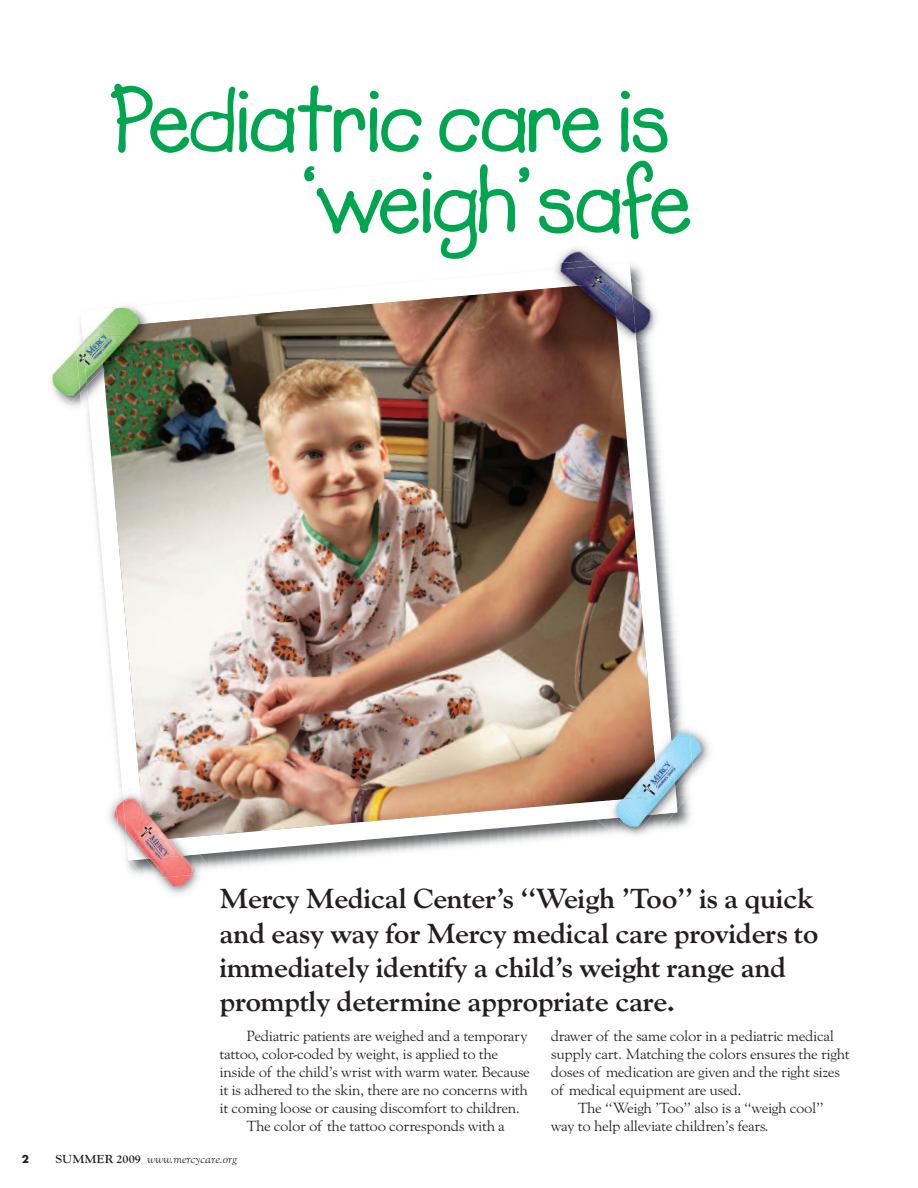
<style>
.page{position:relative;width:918px;height:1188px;background:#fff}
.page>*{position:absolute;margin:0;border:0;box-sizing:border-box;transform-origin:0 0}
.t1{font:700 93px/81px "Lemonade ICG";letter-spacing:-.04em;color:#00a54f;text-align:right}
.t2{font:700 28.5px/34.2px "Goudy";letter-spacing:-.02em;color:#231f20}
.t3{font:15px "Goudy Old Style";letter-spacing:-.025em;color:#231f20}
.t4{font:italic 12px "Goudy Old Style";color:#231f20}
.t5{font:700 10.5px "Futura";color:#231f20}
.s1{font-family:"Goudy";font-weight:700;font-style:normal}
</style>
<div class="page">
<img style="left:87px;top:336px;width:600px;height:534px">
<img style="left:80px;top:393px;width:9px;height:25px">
<img style="left:87px;top:386px;width:19px;height:25px">
<img style="left:103px;top:336px;width:56px;height:57px">
<img style="left:47px;top:349px;width:33px;height:54px">
<img style="left:76px;top:349px;width:11px;height:44px">
<img style="left:83px;top:336px;width:20px;height:50px">
<img style="left:101px;top:336px;width:32px;height:32px">
<img style="left:657px;top:336px;width:20px;height:23px">
<img style="left:636px;top:336px;width:21px;height:32px">
<img style="left:618px;top:336px;width:20px;height:23px">
<svg style="left:610px;top:336px;width:8px;height:7px"></svg>
<img style="left:618px;top:838px;width:38px;height:17px">
<img style="left:677px;top:767px;width:17px;height:42px">
<img style="left:670px;top:704px;width:17px;height:21px">
<img style="left:597px;top:818px;width:78px;height:20px">
<img style="left:654px;top:725px;width:17px;height:15px">
<img style="left:675px;top:787px;width:2px;height:28px">
<img style="left:593px;top:799px;width:22px;height:21px">
<img style="left:606px;top:744px;width:4px;height:57px">
<img style="left:693px;top:728px;width:19px;height:39px">
<img style="left:671px;top:721px;width:22px;height:66px">
<img style="left:615px;top:818px;width:38px;height:17px">
<img style="left:610px;top:740px;width:65px;height:78px">
<img style="left:621px;top:759px;width:37px;height:40px">
<img style="left:91px;top:793px;width:27px;height:55px">
<img style="left:199px;top:854px;width:16px;height:18px">
<img style="left:130px;top:860px;width:31px;height:19px">
<img style="left:118px;top:836px;width:5px;height:22px">
<img style="left:115px;top:787px;width:7px;height:19px">
<img style="left:184px;top:837px;width:15px;height:19px">
<img style="left:126px;top:859px;width:19px;height:1px">
<img style="left:122px;top:777px;width:20px;height:23px">
<img style="left:140px;top:783px;width:45px;height:56px">
<img style="left:161px;top:878px;width:38px;height:17px">
<img style="left:107px;top:806px;width:9px;height:20px">
<img style="left:145px;top:856px;width:54px;height:22px">
<img style="left:116px;top:800px;width:7px;height:36px">
<img style="left:123px;top:793px;width:61px;height:66px">
<img style="left:142px;top:806px;width:28px;height:35px">
<img style="left:632px;top:264px;width:11px;height:13px">
<img style="left:80px;top:320px;width:2px;height:12px">
<img style="left:169px;top:288px;width:384px;height:48px">
<svg style="left:75px;top:332px;width:13px;height:17px"></svg>
<img style="left:82px;top:332px;width:6px;height:4px">
<img style="left:148px;top:322px;width:23px;height:14px">
<img style="left:120px;top:305px;width:13px;height:2px">
<img style="left:89px;top:307px;width:59px;height:29px">
<img style="left:100px;top:324px;width:45px;height:12px">
<img style="left:558px;top:254px;width:39px;height:6px">
<svg style="left:631px;top:336px;width:24px;height:9px"></svg>
<img style="left:636px;top:277px;width:9px;height:18px">
<img style="left:591px;top:259px;width:13px;height:5px">
<img style="left:598px;top:264px;width:34px;height:2px">
<img style="left:654px;top:312px;width:3px;height:16px">
<img style="left:560px;top:247px;width:31px;height:13px">
<img style="left:636px;top:295px;width:18px;height:41px">
<img style="left:555px;top:260px;width:43px;height:6px">
<img style="left:554px;top:266px;width:82px;height:70px">
<img style="left:572px;top:283px;width:45px;height:41px">
<h1 class="t1" style="left:109px;top:90px;width:585px">Pediatric care is ‘weigh’safe</h1>
<h2 class="t2" style="left:220px;top:884px;width:601px">Mercy Medical Center’s “Weigh ’Too” is a quick and easy way for Mercy medical care providers to immediately identify a child’s weight range and promptly determine appropriate care.</h2>
<p class="t3" style="left:247px;top:1031px;width:283px">Pediatric patients are weighed and a temporary</p>
<p class="t3" style="left:220px;top:1049px;width:280px">tattoo, color-coded by weight, is applied to the</p>
<p class="t3" style="left:220px;top:1067px;width:312px">inside of the child’s wrist with warm water. Because</p>
<p class="t3" style="left:220px;top:1085px;width:310px">it is adhered to the skin, there are no concerns with</p>
<p class="t3" style="left:220px;top:1103px;width:302px">it coming loose or causing discomfort to children.</p>
<p class="t3" style="left:247px;top:1121px;width:260px">The color of the tattoo corresponds with a</p>
<p class="t5" style="left:22px;top:1154px;width:9px">2</p>
<p class="t4" style="left:55px;top:1155px;width:184px"><span class="s1">SUMMER 2009</span> www.mercycare.org</p>
<p class="t3" style="left:551px;top:1031px;width:285px">drawer of the same color in a pediatric medical</p>
<p class="t3" style="left:551px;top:1049px;width:301px">supply cart. Matching the colors ensures the right</p>
<p class="t3" style="left:551px;top:1067px;width:291px">doses of medication are given and the right sizes</p>
<p class="t3" style="left:551px;top:1085px;width:192px">of medical equipment are used.</p>
<p class="t3" style="left:578px;top:1103px;width:247px">The “Weigh ’Too” also is a “weigh cool”</p>
<p class="t3" style="left:551px;top:1121px;width:220px">way to help alleviate children’s fears.</p>
</div>
